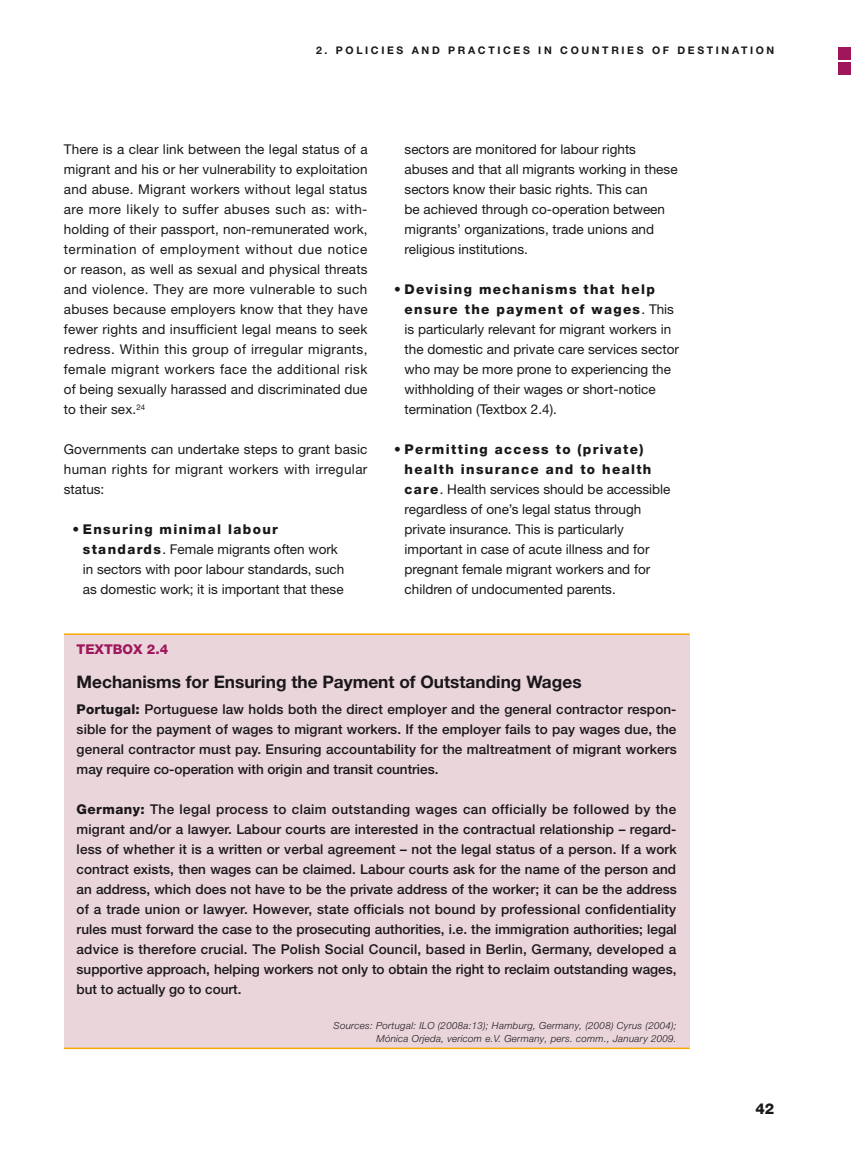
<style>
.page{position:relative;width:851px;height:1149px;background:#fff}
.page>*{position:absolute;margin:0;border:0;box-sizing:border-box;transform-origin:0 0}
.t1{font:700 17.25px "Helvetica Neue LT Pro";color:#1a171b}
.t2{font:800 15px "Helvetica Neue LT Pro";color:#1a171b}
.t3{font:13.5px/20px "Helvetica Neue LT Pro";color:#1a171b}
.t4{font:500 13.5px/20px "Helvetica Neue LT Pro";color:#1a171b;text-align:justify}
.t5{font:800 13.5px "Helvetica Neue LT Pro";color:#9f165b}
.t6{font:700 10.5px "Helvetica Neue LT Pro";letter-spacing:.25em;color:#1a171b}
.t7{font:italic 300 9.75px/13.5px "Helvetica Neue LT Pro";letter-spacing:.03em;color:#1a171b;text-align:right}
.s1{font-weight:500}
.s2{font-weight:800}
</style>
<div class="page">
<div style="left:64px;top:634px;width:625px;height:413px;background:#ead5db"></div>
<hr style="left:64px;top:633px;width:625px;height:1px;background:#f6a800">
<hr style="left:64px;top:1047px;width:625px;height:1px;background:#f6a800">
<div style="left:838px;top:47px;width:12px;height:12px;background:#9f165b"></div>
<div style="left:838px;top:62px;width:12px;height:13px;background:#9f165b"></div>
<p class="t6" style="left:316px;top:44px;width:49px">2. Policies</p>
<p class="t6" style="left:412px;top:44px;width:67px">an d Practices</p>
<p class="t6" style="left:538px;top:44px;width:8px">in</p>
<p class="t6" style="left:560px;top:44px;width:31px">Count</p>
<p class="t6" style="left:611px;top:44px;width:19px">r ies</p>
<p class="t6" style="left:652px;top:44px;width:35px">of Destinati</p>
<p class="t6" style="left:755px;top:44px;width:19px">on</p>
<p class="t3" style="left:64px;top:139px;width:305px;text-align:justify">There is a clear link between the legal status of a migrant and his or her vulnerability to exploitation and abuse. Migrant workers without legal status are more likely to suffer abuses such as: with&shy;holding of their passport, non-remunerated work, termination of employment without due notice or reason, as well as sexual and physical threats and violence. They are more vulnerable to such abuses because employers know that they have fewer rights and insufficient legal means to seek redress. Within this group of irregular migrants, female migrant workers face the additional risk of being sexually harassed and discriminated due to their sex.<sup>24</sup></p>
<p class="t3" style="left:64px;top:439px;width:305px;text-align:justify">Governments can undertake steps to grant basic human rights for migrant workers with irregular status:</p>
<p class="t3" style="left:83px;top:519px;width:263px;text-indent:-11px"><span class="s1">•</span> <span class="s2">Ensuring minimal labour standards</span>. Female migrants often work in sectors with poor labour standards, such as domestic work; it is important that these</p>
<p class="t3" style="left:404px;top:139px;width:274px">sectors are monitored for labour rights abuses and that all migrants working in these sectors know their basic rights. This can<br>be achieved through co-operation between migrants’ organizations, trade unions and religious institutions.</p>
<p class="t3" style="left:404px;top:279px;width:276px;text-indent:-11px"><span class="s1">•</span> <span class="s2">Devising mechanisms that help ensure the payment of wages</span>. This is particularly relevant for migrant workers in the domestic and private care services sector who may be more prone to experiencing the withholding of their wages or short-notice termination (Textbox 2.4).</p>
<p class="t3" style="left:404px;top:439px;width:267px;text-indent:-11px"><span class="s1">•</span> <span class="s2">Permitting access to (private) health insurance and to health care</span>. Health services should be accessible regardless of one’s legal status through private insurance. This is particularly important in case of acute illness and for pregnant female migrant workers and for children of undocumented parents.</p>
<p class="t5" style="left:77px;top:641px;width:93px">TEXTBOX 2.4</p>
<p class="t1" style="left:77px;top:670px;width:506px">Mechanisms for Ensuring the Payment of Outstanding Wages</p>
<p class="t4" style="left:77px;top:699px;width:601px"><span class="s2">Portugal:</span> Portuguese law holds both the direct employer and the general contractor respon&shy;sible for the payment of wages to migrant workers. If the employer fails to pay wages due, the general contractor must pay. Ensuring accountability for the maltreatment of migrant workers may require co-operation with origin and transit countries.</p>
<p class="t4" style="left:77px;top:798px;width:601px"><span class="s2">Germany:</span> The legal process to claim outstanding wages can officially be followed by the migrant and/or a lawyer. Labour courts are interested in the contractual relationship – regard&shy;less of whether it is a written or verbal agreement – not the legal status of a person. If a work contract exists, then wages can be claimed. Labour courts ask for the name of the person and an address, which does not have to be the private address of the worker; it can be the address of a trade union or lawyer. However, state officials not bound by professional confidentiality rules must forward the case to the prosecuting authorities, i.e. the immigration authorities; legal advice is therefore crucial. The Polish Social Council, based in Berlin, Germany, developed a supportive approach, helping workers not only to obtain the right to reclaim outstanding wages, but to actually go to court.</p>
<p class="t7" style="left:333px;top:1018px;width:344px">Sources: Portugal: ILO (2008a:13); Hamburg, Germany, (2008) Cyrus (2004);<br>Mónica Orjeda, vericom e.V. Germany, pers. comm., January 2009.</p>
<p class="t2" style="left:755px;top:1099px;width:20px">42</p>
</div>
